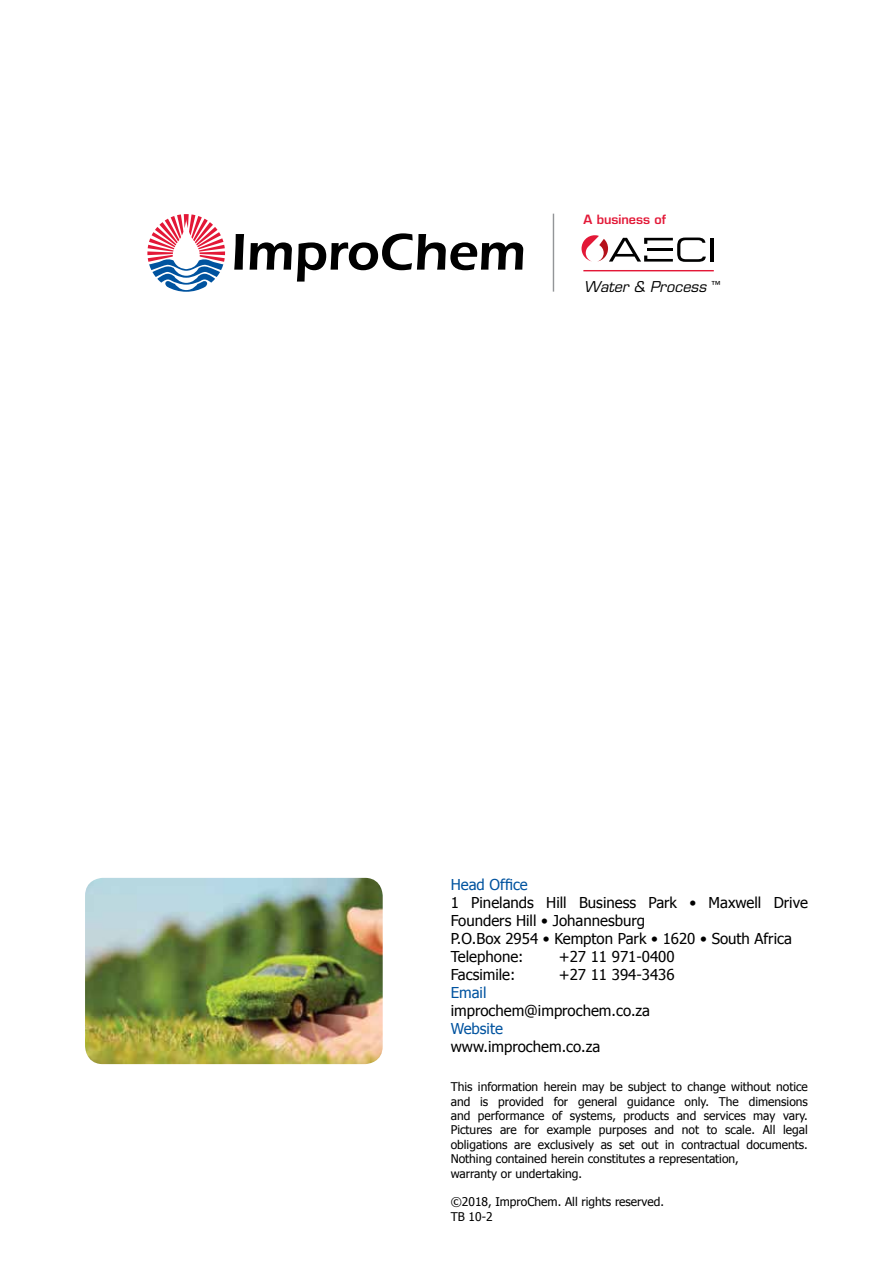
<style>
.page{position:relative;width:893px;height:1263px;background:#fff}
.page>*{position:absolute;margin:0;border:0;box-sizing:border-box;transform-origin:0 0}
.t1{font:15px/18px "Tahoma";color:#000}
.t2{font:15px "Tahoma";color:#00539f}
.t3{font:italic 14.55px "Eurostile";color:#000}
.t4{font:600 12.45px "Eurostile";color:#e31837}
.t5{font:12px/14.4px "Tahoma";color:#000}
</style>
<div class="page">
<img style="left:85px;top:878px;width:298px;height:186px">
<svg style="left:147px;top:214px;width:78px;height:78px"></svg>
<svg style="left:234px;top:234px;width:10px;height:36px"></svg>
<svg style="left:250px;top:233px;width:273px;height:49px"></svg>
<hr style="left:710px;top:238px;width:4px;height:24px;background:#000">
<svg style="left:581px;top:235px;width:125px;height:27px"></svg>
<hr style="left:583px;top:270px;width:131px;height:1px;background:#e31837">
<hr style="left:553px;top:214px;width:1px;height:78px;background:#939598">
<p class="t4" style="left:583px;top:211px;width:84px">A business of</p>
<p class="t3" style="left:584px;top:278px;width:138px">Water &amp; Process <sup>™</sup></p>
<p class="t2" style="left:451px;top:875px;width:79px">Head Office</p>
<p class="t1" style="left:451px;top:893px;width:359px">1 Pinelands Hill Business Park • Maxwell Drive Founders Hill • Johannesburg<br>P.O.Box 2954 • Kempton Park • 1620 • South Africa Telephone:</p>
<p class="t1" style="left:559px;top:947px;width:117px">+27 11 971-0400</p>
<p class="t1" style="left:451px;top:965px;width:66px">Facsimile:</p>
<p class="t1" style="left:559px;top:965px;width:117px">+27 11 394-3436</p>
<p class="t2" style="left:451px;top:983px;width:37px">Email</p>
<p class="t1" style="left:451px;top:1001px;width:201px">improchem@improchem.co.za</p>
<p class="t2" style="left:451px;top:1019px;width:54px">Website</p>
<p class="t1" style="left:451px;top:1037px;width:151px">www.improchem.co.za</p>
<p class="t5" style="left:451px;top:1079px;width:359px">This information herein may be subject to change without notice and is provided for general guidance only. The dimensions and performance of systems, products and services may vary.<br>Pictures are for example purposes and not to scale. All legal obligations are exclusively as set out in contractual documents.<br>Nothing contained herein constitutes a representation,<br>warranty or undertaking.</p>
<p class="t5" style="left:451px;top:1194px;width:215px">©2018, ImproChem. All rights reserved.<br>TB 10-2</p>
</div>
